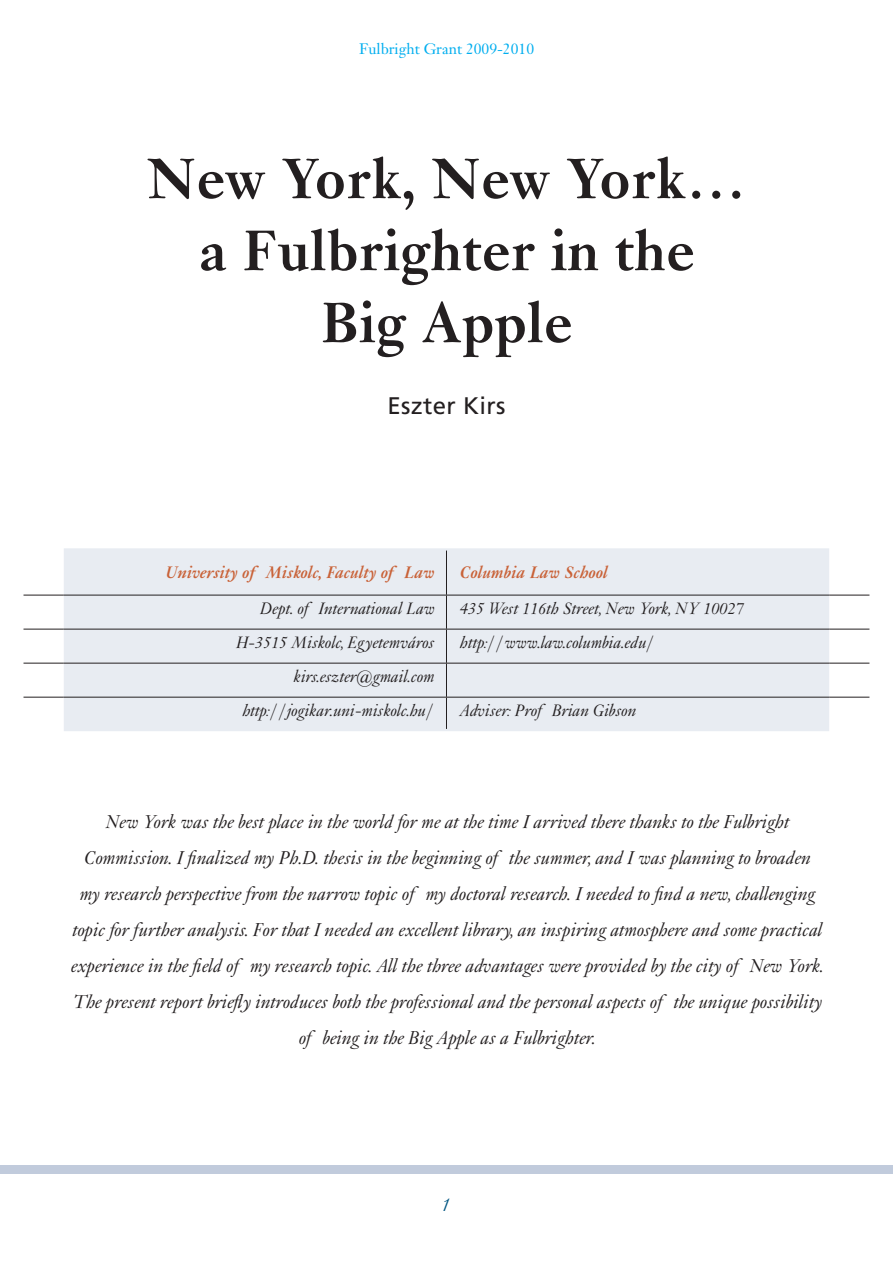
<style>
.page{position:relative;width:893px;height:1263px;background:#fff}
.page>*{position:absolute;margin:0;border:0;box-sizing:border-box;transform-origin:0 0}
.t1{font:700 60px/72px "Janson";color:#231f20;text-align:center}
.t2{font:24px "Frutiger";letter-spacing:.015em;color:#231f20}
.t3{font:italic 21px "Fournier MT Std";color:#015682}
.t4{font:italic 20.25px/36px "Janson";color:#231f20;text-align:center}
.t5{font:italic 18px/34px "Janson";color:#231f20;text-align:right}
.t6{font:italic 700 18px "Janson";color:#c96238}
.t7{font:15px "Totfalusi";color:#00aeef}
</style>
<div class="page">
<div style="left:0;top:1165px;width:893px;height:9px;background:#c1cbdc"></div>
<div style="left:64px;top:548px;width:765px;height:183px;background:#e8ecf2"></div>
<hr style="left:446px;top:551px;width:1px;height:44px;background:#231f20">
<hr style="left:24px;top:595px;width:40px;height:1px;background:#231f20">
<hr style="left:64px;top:595px;width:382px;height:1px;background:#231f20">
<hr style="left:446px;top:595px;width:383px;height:1px;background:#231f20">
<hr style="left:446px;top:595px;width:1px;height:34px;background:#231f20">
<hr style="left:829px;top:595px;width:40px;height:1px;background:#231f20">
<hr style="left:24px;top:629px;width:40px;height:1px;background:#231f20">
<hr style="left:64px;top:629px;width:382px;height:1px;background:#231f20">
<hr style="left:446px;top:629px;width:383px;height:1px;background:#231f20">
<hr style="left:446px;top:629px;width:1px;height:34px;background:#231f20">
<hr style="left:829px;top:629px;width:40px;height:1px;background:#231f20">
<hr style="left:24px;top:663px;width:40px;height:1px;background:#231f20">
<hr style="left:64px;top:663px;width:382px;height:1px;background:#231f20">
<hr style="left:446px;top:663px;width:383px;height:1px;background:#231f20">
<hr style="left:446px;top:663px;width:1px;height:34px;background:#231f20">
<hr style="left:829px;top:663px;width:40px;height:1px;background:#231f20">
<hr style="left:24px;top:697px;width:40px;height:1px;background:#231f20">
<hr style="left:64px;top:697px;width:382px;height:1px;background:#231f20">
<hr style="left:446px;top:697px;width:383px;height:1px;background:#231f20">
<hr style="left:446px;top:697px;width:1px;height:32px;background:#231f20">
<hr style="left:829px;top:697px;width:40px;height:1px;background:#231f20">
<p class="t7" style="left:359px;top:39px;width:176px">Fulbright Grant 2009-2010</p>
<h1 class="t1" style="left:147px;top:142px;width:601px">New York, New York… a Fulbrighter in the<br>Big Apple</h1>
<p class="t2" style="left:387px;top:392px;width:120px">Eszter Kirs</p>
<p class="t6" style="left:164px;top:562px;width:271px">University of Miskolc, Faculty of Law</p>
<p class="t6" style="left:459px;top:562px;width:149px">Columbia Law School</p>
<p class="t5" style="left:259px;top:592px;width:176px">Dept. of International Law</p>
<p class="t5" style="left:459px;top:592px;width:285px">435 West 116th Street, New York, NY 10027</p>
<p class="t5" style="left:235px;top:626px;width:200px">H-3515 Miskolc, Egyetemváros</p>
<p class="t5" style="left:459px;top:626px;width:196px">http://www.law.columbia.edu/</p>
<p class="t5" style="left:242px;top:660px;width:194px">kirs.eszter@gmail.com http://jogikar.uni-miskolc.hu/</p>
<p class="t5" style="left:459px;top:694px;width:178px">Adviser: Prof Brian Gibson</p>
<p class="t4" style="left:70px;top:804px;width:754px">New York was the best place in the world for me at the time I arrived there thanks to the Fulbright Commission. I finalized my Ph.D. thesis in the beginning of the summer, and I was planning to broaden<br>my research perspective from the narrow topic of my doctoral research. I needed to find a new, challenging topic for further analysis. For that I needed an excellent library, an inspiring atmosphere and some practical experience in the field of my research topic. All the three advantages were provided by the city of New York.<br>The present report briefly introduces both the professional and the personal aspects of the unique possibility of being in the Big Apple as a Fulbrighter.</p>
<p class="t3" style="left:440px;top:1191px;width:10px">1</p>
</div>
